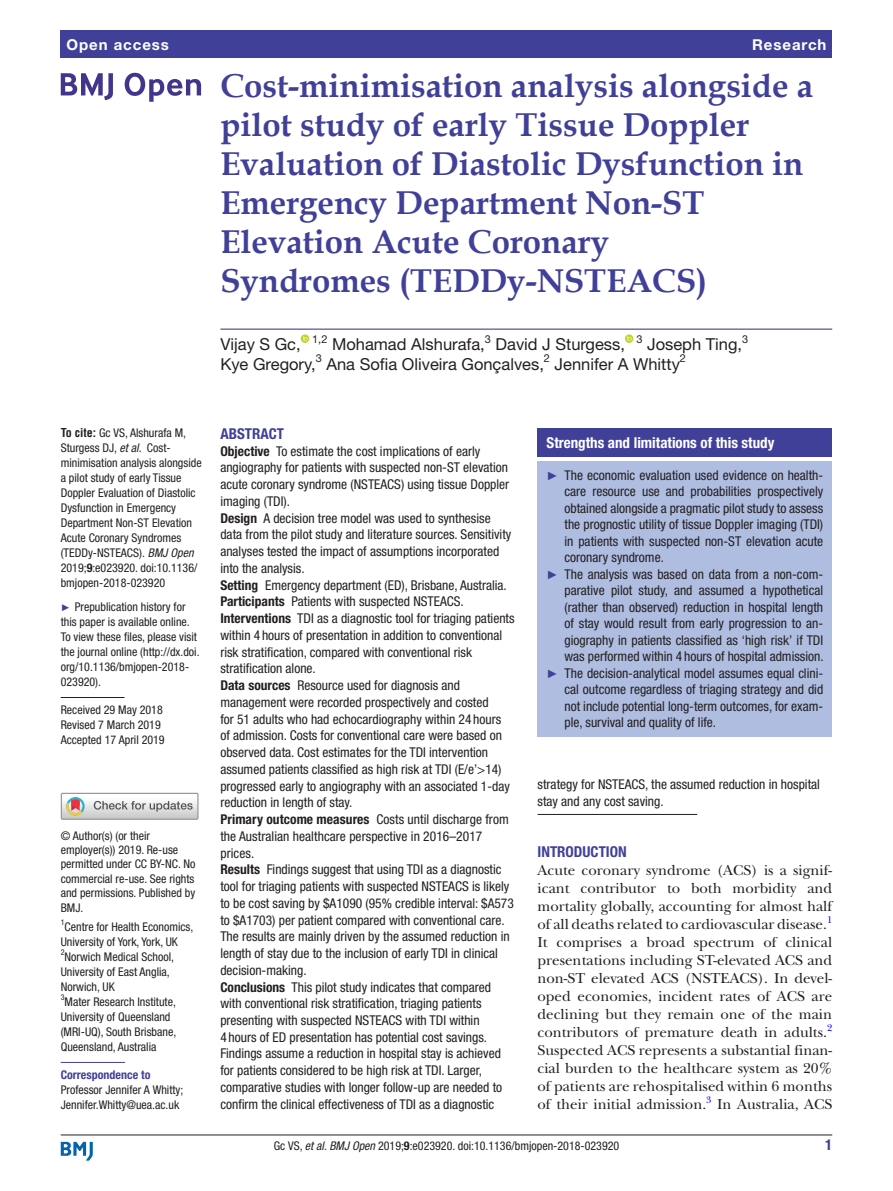
<style>
.page{position:relative;width:893px;height:1191px;background:#fff}
.page>*{position:absolute;margin:0;border:0;box-sizing:border-box;transform-origin:0 0}
.t1{font:700 33px/39px "Book Antiqua";color:#414099}
.t2{font:16.5px "Helvetica Neue LT Std";color:#231f20}
.t3{font:15px/18px "New Baskerville";color:#231f20;text-align:justify}
.t4{font:700 condensed 15px "Helvetica Neue LT Std";color:#fff}
.t5{font:700 condensed 15px "Helvetica Neue LT Std";color:#414099}
.t6{font:700 15px "Helvetica Neue LT Std";letter-spacing:.065em;color:#fff}
.t7{font:condensed 13.5px/16.8px "Helvetica Neue LT Std";color:#231f20}
.t8{font:condensed 12px/15px "Helvetica Neue LT Std";color:#231f20}
.t9{font:700 condensed 12px "Helvetica Neue LT Std";color:#414099}
.t10{font:10.95px "Helvetica Neue LT Std";color:#231f20}
.t11{font:9.9px "New Baskerville";color:#00f}
.t12{font:condensed 7.95px "Helvetica Neue LT Std";color:#231f20}
.s1{font-family:"Helvetica LT Std";font-weight:700}
.s2{font-style:italic}
.s3{font-weight:700}
.s4{font-family:"Arial";font-stretch:normal;font-size:9.75px;color:#414099}
.s5{font-family:"Arial";font-stretch:normal;font-size:12px;color:#414099}
</style>
<div class="page">
<hr style="left:61px;top:1134px;width:771px;height:1px;background:#231f20">
<svg style="left:61px;top:1141px;width:32px;height:19px"></svg>
<div style="left:61px;top:31px;width:771px;height:27px;background:#414099"></div>
<hr style="left:220px;top:328px;width:612px;height:2px;background:#414099">
<svg style="left:301px;top:334px;width:8px;height:9px"></svg>
<svg style="left:625px;top:334px;width:8px;height:9px"></svg>
<hr style="left:61px;top:697px;width:64px;height:1px;background:#231f20">
<hr style="left:61px;top:1062px;width:64px;height:1px;background:#414099">
<svg style="left:61px;top:73px;width:52px;height:27px"></svg>
<svg style="left:125px;top:73px;width:76px;height:29px"></svg>
<div style="left:61px;top:792px;width:138px;height:27px;border:1px solid #969090"></div>
<svg style="left:61px;top:793px;width:137px;height:26px"></svg>
<hr style="left:538px;top:814px;width:159px;height:1px;background:#231f20">
<div style="left:538px;top:428px;width:294px;height:29px;background:#414099"></div>
<div style="left:538px;top:461px;width:294px;height:275px;background:#afbde1"></div>
<p class="t6" style="left:66px;top:35px;width:104px">Open access</p>
<p class="t6" style="left:752px;top:35px;width:76px">Research</p>
<h1 class="t1" style="left:220px;top:66px;width:594px">Cost-minimisation analysis alongside a pilot study of early Tissue Doppler Evaluation of Diastolic Dysfunction in Emergency Department Non-ST Elevation Acute Coronary<br>Syndromes (TEDDy-NSTEACS)</h1>
<p class="t2" style="left:220px;top:335px;width:82px">Vijay S Gc,</p>
<p class="t10" style="left:312px;top:332px;width:17px">1,2</p>
<p class="t2" style="left:332px;top:335px;width:154px">Mohamad Alshurafa,</p>
<p class="t10" style="left:485px;top:332px;width:8px">3</p>
<p class="t2" style="left:495px;top:335px;width:131px">David J Sturgess,</p>
<p class="t10" style="left:636px;top:332px;width:8px">3</p>
<p class="t2" style="left:647px;top:335px;width:97px">Joseph Ting,</p>
<p class="t10" style="left:742px;top:332px;width:8px">3</p>
<p class="t2" style="left:220px;top:354px;width:97px">Kye Gregory,</p>
<p class="t10" style="left:316px;top:352px;width:8px">3</p>
<p class="t2" style="left:326px;top:354px;width:219px">Ana Sofia Oliveira Gonçalves,</p>
<p class="t10" style="left:544px;top:352px;width:8px">2</p>
<p class="t2" style="left:555px;top:354px;width:127px">Jennifer A Whitty</p>
<p class="t10" style="left:680px;top:352px;width:8px">2</p>
<p class="t8" style="left:61px;top:425px;width:142px"><span class="s1">To cite:</span> Gc VS, Alshurafa M,<br>Sturgess DJ, <span class="s2">et al</span>. Cost&shy;minimisation analysis alongside a pilot study of early Tissue<br>Doppler Evaluation of Diastolic<br>Dysfunction in Emergency<br>Department Non-ST Elevation<br>Acute Coronary Syndromes (TEDDy-NSTEACS). <span class="s2">BMJ Open<br></span>2019;<span class="s3">9</span>:e023920. doi:10.1136/ bmjopen-2018-023920</p>
<p class="t8" style="left:61px;top:599px;width:140px"><span class="s4">►</span> Prepublication history for this paper is available online.<br>To view these files, please visit the journal online (http://dx.doi. org/10.1136/bmjopen-2018-<br>023920).</p>
<p class="t8" style="left:61px;top:702px;width:105px">Received 29 May 2018<br>Revised 7 March 2019<br>Accepted 17 April 2019</p>
<p class="t8" style="left:61px;top:828px;width:136px;line-height:14.4px">© Author(s) (or their employer(s)) 2019. Re-use permitted under CC BY-NC. No commercial re-use. See rights and permissions. Published by<br>BMJ.</p>
<p class="t12" style="left:61px;top:918px;width:5px">1</p>
<p class="t8" style="left:61px;top:919px;width:134px;text-indent:4px">Centre for Health Economics,<br>University of York, York, UK</p>
<p class="t12" style="left:61px;top:948px;width:5px">2</p>
<p class="t8" style="left:61px;top:949px;width:117px;text-indent:4px">Norwich Medical School,<br>University of East Anglia,<br>Norwich, UK<br><sup>3</sup>Mater Research Institute,<br>University of Queensland (MRI-UQ), South Brisbane,<br>Queensland, Australia</p>
<p class="t9" style="left:61px;top:1067px;width:91px">Correspondence to</p>
<p class="t8" style="left:61px;top:1082px;width:124px">Professor Jennifer A Whitty;<br>Jennifer.Whitty@uea.ac.uk</p>
<p class="t5" style="left:220px;top:424px;width:65px">Abstract</p>
<p class="t7" style="left:220px;top:442px;width:296px"><span class="s3">Objective</span> To estimate the cost implications of early angiography for patients with suspected non-ST elevation acute coronary syndrome (NSTEACS) using tissue Doppler imaging (TDI).<br><span class="s3">Design</span> A decision tree model was used to synthesise data from the pilot study and literature sources. Sensitivity analyses tested the impact of assumptions incorporated into the analysis.<br><span class="s3">Setting</span> Emergency department (ED), Brisbane, Australia.<br><span class="s3">Participants</span> Patients with suspected NSTEACS.<br><span class="s3">Interventions</span> TDI as a diagnostic tool for triaging patients within 4 hours of presentation in addition to conventional risk stratification, compared with conventional risk stratification alone.<br><span class="s3">Data sources</span> Resource used for diagnosis and management were recorded prospectively and costed<br>for 51 adults who had echocardiography within 24 hours<br>of admission. Costs for conventional care were based on observed data. Cost estimates for the TDI intervention assumed patients classified as high risk at TDI (E/e’&gt;14) progressed early to angiography with an associated 1-day reduction in length of stay.<br><span class="s3">Primary outcome measures</span> Costs until discharge from the Australian healthcare perspective in 2016–2017 prices.<br><span class="s3">Results</span> Findings suggest that using TDI as a diagnostic tool for triaging patients with suspected NSTEACS is likely to be cost saving by $A1090 (95% credible interval: $A573 to $A1703) per patient compared with conventional care.<br>The results are mainly driven by the assumed reduction in length of stay due to the inclusion of early TDI in clinical decision-making.<br><span class="s3">Conclusions</span> This pilot study indicates that compared with conventional risk stratification, triaging patients presenting with suspected NSTEACS with TDI within<br>4 hours of ED presentation has potential cost savings.<br>Findings assume a reduction in hospital stay is achieved for patients considered to be high risk at TDI. Larger, comparative studies with longer follow-up are needed to confirm the clinical effectiveness of TDI as a diagnostic</p>
<p class="t4" style="left:547px;top:433px;width:229px">Strengths and limitations of this study</p>
<p class="t7" style="left:547px;top:466px;width:278px"><span class="s5">►</span> The economic evaluation used evidence on health-</p>
<p class="t7" style="left:565px;top:483px;width:260px">care resource use and probabilities prospectively</p>
<p class="t7" style="left:565px;top:499px;width:260px">obtained alongside a pragmatic pilot study to assess</p>
<p class="t7" style="left:565px;top:516px;width:260px">the prognostic utility of tissue Doppler imaging (TDI)</p>
<p class="t7" style="left:565px;top:532px;width:260px">in patients with suspected non-ST elevation acute</p>
<p class="t7" style="left:565px;top:549px;width:101px">coronary syndrome.</p>
<p class="t7" style="left:547px;top:565px;width:278px"><span class="s5">►</span> The analysis was based on data from a non-com-</p>
<p class="t7" style="left:565px;top:582px;width:260px">parative pilot study, and assumed a hypothetical</p>
<p class="t7" style="left:565px;top:598px;width:260px">(rather than observed) reduction in hospital length</p>
<p class="t7" style="left:565px;top:615px;width:260px">of stay would result from early progression to an-</p>
<p class="t7" style="left:565px;top:631px;width:260px">giography in patients classified as ‘high risk’ if TDI</p>
<p class="t7" style="left:565px;top:648px;width:261px">was performed within 4 hours of hospital admission.</p>
<p class="t7" style="left:547px;top:664px;width:278px"><span class="s5">►</span> The decision-analytical model assumes equal clini-</p>
<p class="t7" style="left:565px;top:681px;width:260px">cal outcome regardless of triaging strategy and did</p>
<p class="t7" style="left:565px;top:697px;width:260px">not include potential long-term outcomes, for exam-</p>
<p class="t7" style="left:565px;top:714px;width:153px">ple, survival and quality of life.</p>
<p class="t7" style="left:538px;top:776px;width:284px">strategy for NSTEACS, the assumed reduction in hospital stay and any cost saving.</p>
<p class="t5" style="left:538px;top:843px;width:91px">Introduction</p>
<p class="t3" style="left:538px;top:861px;width:296px">Acute coronary syndrome (ACS) is a signif&shy;icant contributor to both morbidity and mortality globally, accounting for almost half of all deaths related to cardiovascular disease.</p>
<p class="t11" style="left:827px;top:913px;width:7px">1</p>
<p class="t3" style="left:538px;top:933px;width:296px">It comprises a broad spectrum of clinical presentations including ST-elevated ACS and non-ST elevated ACS (NSTEACS). In devel&shy;oped economies, incident rates of ACS are declining but they remain one of the main contributors of premature death in adults.</p>
<p class="t11" style="left:827px;top:1021px;width:7px">2</p>
<p class="t3" style="left:538px;top:1041px;width:296px">Suspected ACS represents a substantial finan&shy;cial burden to the healthcare system as 20% of patients are rehospitalised within 6 months of their initial admission.</p>
<p class="t11" style="left:706px;top:1093px;width:7px">3</p>
<p class="t3" style="left:717px;top:1095px;width:117px">In Australia, ACS</p>
<p class="t8" style="left:274px;top:1137px;width:347px">Gc VS, <span class="s2">et al</span>. <span class="s2">BMJ Open</span> 2019;<span class="s3">9</span>:e023920. doi:10.1136/bmjopen-2018-023920</p>
<p class="t5" style="left:825px;top:1135px;width:9px">1</p>
</div>
